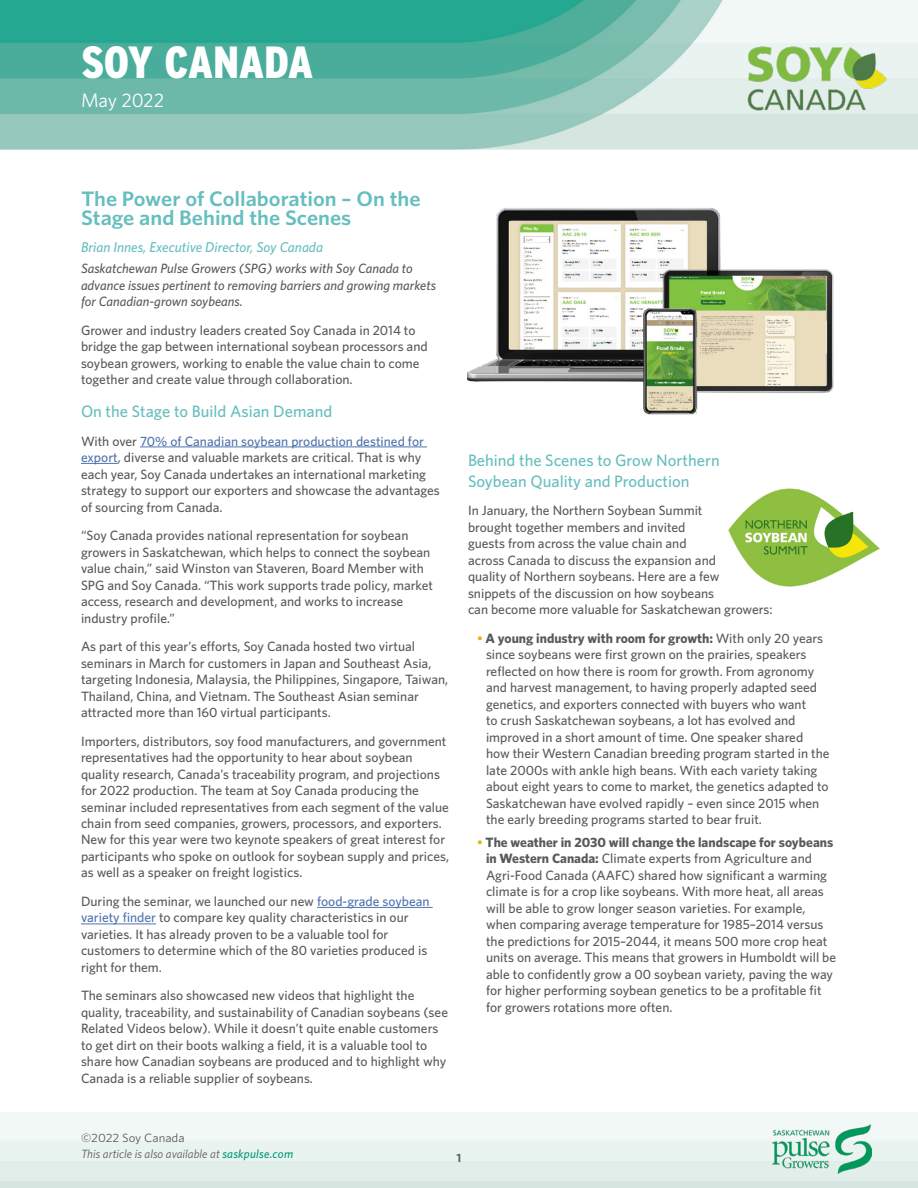
<style>
.page{position:relative;width:918px;height:1188px;background:#fff}
.page>*{position:absolute;margin:0;border:0;box-sizing:border-box;transform-origin:0 0}
.t1{font:900 condensed 45px "Interstate";letter-spacing:-.01em;color:#fff}
.t2{font:600 21px/19.5px "Whitney";color:#66bebe;scale:1.06 1}
.t3{font:19.5px "Whitney";letter-spacing:-.01em;color:#fff}
.t4{font:500 16.5px/21px "Whitney";color:#66bebe}
.t5{font:italic 500 14.25px "Whitney";color:#66bebe}
.t6{font:500 13.5px/16.5px "Whitney";color:#58595b}
.t7{font:italic 500 13.5px/16.5px "Whitney";color:#58595b}
.t8{font:italic 12px/16px "Whitney";color:#58595b}
.t9{font:600 12px "Whitney";color:#58595b;scale:1.06 1}
.s1{color:#4f73ad}
.s2{color:#e5b014}
.s3{font-weight:700}
.s4{font-style:normal}
.s5{font-weight:500;color:#009779}
</style>
<div class="page">
<img style="left:0;top:0;width:918px;height:1188px">
<hr style="left:140px;top:447px;width:287px;height:1px;background:#4f73ad">
<hr style="left:81px;top:463px;width:37px;height:1px;background:#4f73ad">
<hr style="left:317px;top:907px;width:116px;height:1px;background:#4f73ad">
<hr style="left:81px;top:924px;width:75px;height:1px;background:#4f73ad">
<img style="left:772px;top:1124px;width:100px;height:49px">
<img style="left:725px;top:18px;width:185px;height:120px">
<img style="left:468px;top:202px;width:383px;height:224px">
<img style="left:726px;top:474px;width:170px;height:116px">
<h1 class="t1" style="left:81px;top:35px;width:234px">SOY CANADA</h1>
<h3 class="t3" style="left:81px;top:87px;width:85px">May 2022</h3>
<h2 class="t2" style="left:81px;top:188px;width:322px">The Power of Collaboration – On the<br>Stage and Behind the Scenes</h2>
<p class="t5" style="left:81px;top:238px;width:244px">Brian Innes, Executive Director, Soy Canada</p>
<p class="t7" style="left:81px;top:260px;width:356px">Saskatchewan Pulse Growers (SPG) works with Soy Canada to advance issues pertinent to removing barriers and growing markets for Canadian-grown soybeans.</p>
<p class="t6" style="left:81px;top:321px;width:348px">Grower and industry leaders created Soy Canada in 2014 to bridge the gap between international soybean processors and soybean growers, working to enable the value chain to come together and create value through collaboration.</p>
<p class="t4" style="left:81px;top:401px;width:253px">On the Stage to Build Asian Demand</p>
<p class="t6" style="left:81px;top:432px;width:360px">With over <span class="s1">70% of Canadian soybean production destined for export</span>, diverse and valuable markets are critical. That is why each year, Soy Canada undertakes an international marketing strategy to support our exporters and showcase the advantages of sourcing from Canada.</p>
<p class="t6" style="left:81px;top:527px;width:354px">“Soy Canada provides national representation for soybean growers in Saskatchewan, which helps to connect the soybean value chain,” said Winston van Staveren, Board Member with SPG and Soy Canada. “This work supports trade policy, market access, research and development, and works to increase industry profile.”</p>
<p class="t6" style="left:81px;top:638px;width:369px">As part of this year’s efforts, Soy Canada hosted two virtual seminars in March for customers in Japan and Southeast Asia, targeting Indonesia, Malaysia, the Philippines, Singapore, Taiwan, Thailand, China, and Vietnam. The Southeast Asian seminar attracted more than 160 virtual participants.</p>
<p class="t6" style="left:81px;top:732px;width:370px">Importers, distributors, soy food manufacturers, and government representatives had the opportunity to hear about soybean quality research, Canada’s traceability program, and projections for 2022 production. The team at Soy Canada producing the seminar included representatives from each segment of the value chain from seed companies, growers, processors, and exporters.<br>New for this year were two keynote speakers of great interest for participants who spoke on outlook for soybean supply and prices, as well as a speaker on freight logistics.</p>
<p class="t6" style="left:81px;top:893px;width:350px">During the seminar, we launched our new <span class="s1">food-grade soybean variety finder</span> to compare key quality characteristics in our varieties. It has already proven to be a valuable tool for customers to determine which of the 80 varieties produced is right for them.</p>
<p class="t6" style="left:81px;top:987px;width:369px">The seminars also showcased new videos that highlight the quality, traceability, and sustainability of Canadian soybeans (see Related Videos below). While it doesn’t quite enable customers to get dirt on their boots walking a field, it is a valuable tool to share how Canadian soybeans are produced and to highlight why Canada is a reliable supplier of soybeans.</p>
<p class="t4" style="left:468px;top:449px;width:253px">Behind the Scenes to Grow Northern<br>Soybean Quality and Production</p>
<p class="t6" style="left:468px;top:502px;width:306px">In January, the Northern Soybean Summit<br>brought together members and invited<br>guests from across the value chain and<br>across Canada to discuss the expansion and<br>quality of Northern soybeans. Here are a few<br>snippets of the discussion on how soybeans<br>can become more valuable for Saskatchewan growers:</p>
<p class="t6" style="left:486px;top:630px;width:345px;text-indent:-9px"><span class="s2">•</span> <span class="s3">A young industry with room for growth:</span> With only 20 years since soybeans were first grown on the prairies, speakers reflected on how there is room for growth. From agronomy and harvest management, to having properly adapted seed genetics, and exporters connected with buyers who want<br>to crush Saskatchewan soybeans, a lot has evolved and improved in a short amount of time. One speaker shared how their Western Canadian breeding program started in the late 2000s with ankle high beans. With each variety taking about eight years to come to market, the genetics adapted to Saskatchewan have evolved rapidly – even since 2015 when the early breeding programs started to bear fruit.</p>
<p class="t6" style="left:486px;top:834px;width:352px;text-indent:-9px"><span class="s2">•</span> <span class="s3">The weather in 2030 will change the landscape for soybeans in Western Canada:</span> Climate experts from Agriculture and Agri-Food Canada (AAFC) shared how significant a warming climate is for a crop like soybeans. With more heat, all areas will be able to grow longer season varieties. For example, when comparing average temperature for 1985–2014 versus the predictions for 2015–2044, it means 500 more crop heat units on average. This means that growers in Humboldt will be able to confidently grow a 00 soybean variety, paving the way for higher performing soybean genetics to be a profitable fit for growers rotations more often.</p>
<p class="t8" style="left:81px;top:1129px;width:214px"><span class="s4">©2022 Soy Canada<br></span>This article is also available at <span class="s5">saskpulse.com</span></p>
<p class="t9" style="left:457px;top:1149px;width:6px">1</p>
</div>
